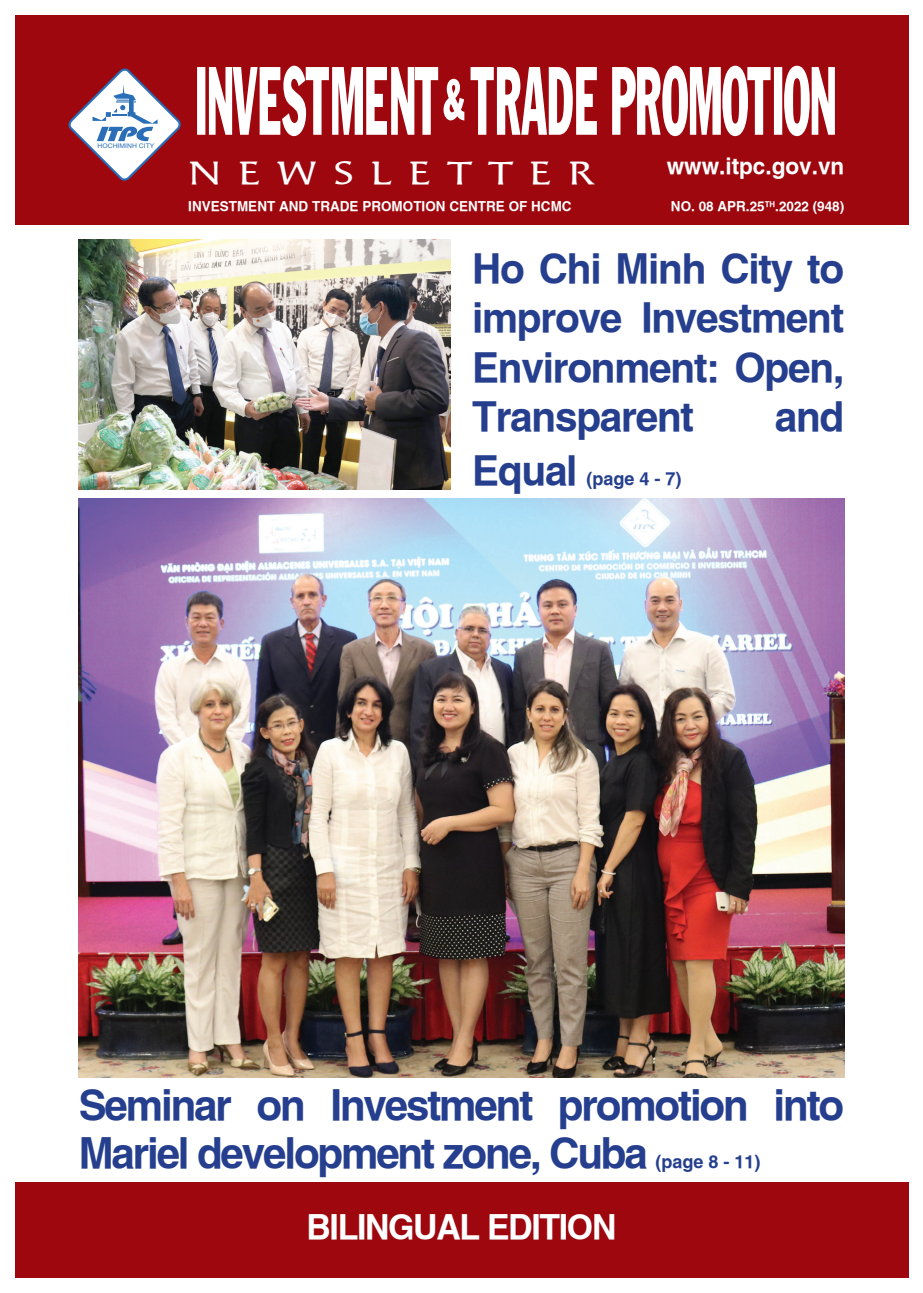
<style>
.page{position:relative;width:923px;height:1293px;background:#fff}
.page>*{position:absolute;margin:0;border:0;box-sizing:border-box;transform-origin:0 0}
.t1{font:700 42px/48px "SFU Helvetica";letter-spacing:-.05em;color:#253f8e}
.t2{font:700 40.5px/49.5px "SFU Helvetica";letter-spacing:-.03em;color:#253f8e;text-align:justify}
.t3{font:700 33.9px "SFU Helvetica";letter-spacing:-.04em;color:#fff}
.t4{font:31.8px "SFU Angie";letter-spacing:.4em;color:#fff;scale:1.29 1}
.t5{font:700 22.5px "SFU Helvetica";color:#fff}
.t6{font:700 18px "SFU Helvetica";color:#253f8e}
.t7{font:700 13.5px "SFU Helvetica";color:#fff}
.t8{font:6.3px "Arial";color:#296eb7;scale:1.08 1}
</style>
<div class="page">
<div style="left:15px;top:15px;width:893px;height:210px;background:#9d070d"></div>
<svg style="left:68px;top:68px;width:113px;height:113px"></svg>
<svg style="left:470px;top:66px;width:365px;height:70px"></svg>
<svg style="left:197px;top:66px;width:267px;height:70px"></svg>
<div style="left:15px;top:1181px;width:893px;height:96px;background:#9d070d"></div>
<img style="left:79px;top:239px;width:372px;height:250px">
<img style="left:79px;top:498px;width:765px;height:579px">
<p class="t8" style="left:97px;top:142px;width:54px">HOCHIMINH CITY</p>
<p class="t4" style="left:188px;top:148px;width:316px">NEWSLETTER</p>
<p class="t5" style="left:666px;top:147px;width:179px">www.itpc.gov.vn</p>
<p class="t7" style="left:188px;top:195px;width:385px">INVESTMENT AND TRADE PROMOTION CENTRE OF HCMC</p>
<p class="t7" style="left:671px;top:195px;width:175px">NO. 08 APR.25<sup>TH</sup>.2022 (948)</p>
<p class="t2" style="left:472px;top:239px;width:374px">Ho Chi Minh City to improve Investment Environment: Open, Transparent</p>
<p class="t2" style="left:774px;top:387px;width:71px">and</p>
<p class="t2" style="left:472px;top:441px;width:107px">Equal</p>
<p class="t6" style="left:586px;top:464px;width:97px">(page 4 - 7)</p>
<p class="t1" style="left:79px;top:1075px;width:767px">Seminar on Investment promotion into<br>Mariel development zone, Cuba</p>
<p class="t6" style="left:655px;top:1146px;width:107px">(page 8 - 11)</p>
<p class="t3" style="left:306px;top:1199px;width:311px">BILINGUAL EDITION</p>
</div>
